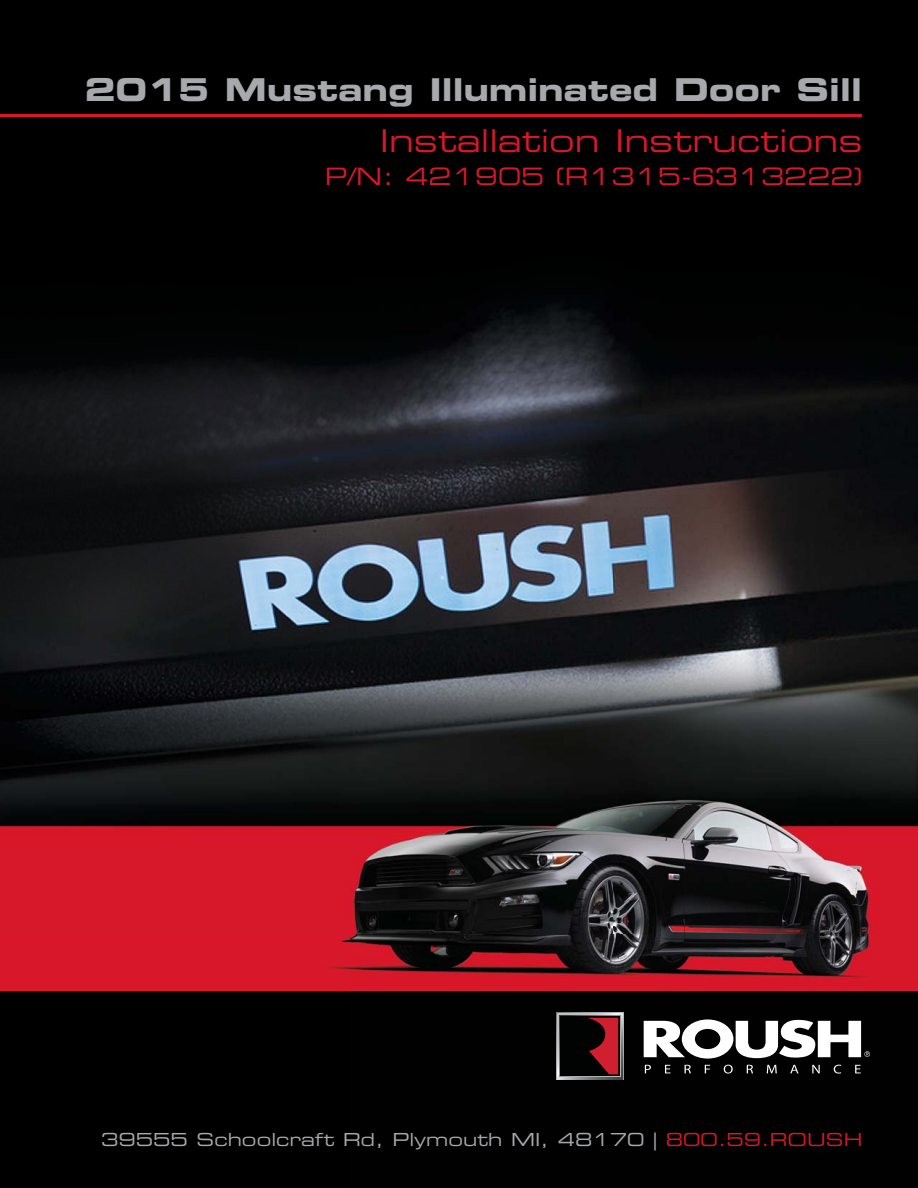
<style>
.page{position:relative;width:918px;height:1188px;background:#fff}
.page>*{position:absolute;margin:0;border:0;box-sizing:border-box;transform-origin:0 0}
.t1{font:31.5px "Eurostile LT Std Bold Ex 2";color:#a7a9ac}
.t2{font:31.5px "Eurostile LT Std Ex 2";color:#d71829}
.t3{font:24px "Eurostile LT Std Ex 2";color:#d71829}
.t4{font:18px "Eurostile LT Std Ex 2";color:#a7a9ac}
.s1{color:#d71829}
</style>
<div class="page">
<img style="left:0;top:0;width:918px;height:1188px">
<svg style="left:557px;top:1012px;width:67px;height:68px"></svg>
<svg style="left:557px;top:1013px;width:66px;height:66px"></svg>
<svg style="left:560px;top:1016px;width:61px;height:61px"></svg>
<div style="left:560px;top:1016px;width:60px;height:60px;background:#010202"></div>
<svg style="left:588px;top:1018px;width:30px;height:56px"></svg>
<svg style="left:644px;top:1019px;width:226px;height:40px"></svg>
<svg style="left:645px;top:1065px;width:6px;height:8px"></svg>
<svg style="left:665px;top:1065px;width:6px;height:8px"></svg>
<svg style="left:685px;top:1065px;width:6px;height:8px"></svg>
<svg style="left:705px;top:1065px;width:5px;height:8px"></svg>
<svg style="left:724px;top:1065px;width:9px;height:9px"></svg>
<svg style="left:747px;top:1065px;width:6px;height:8px"></svg>
<svg style="left:767px;top:1065px;width:10px;height:8px"></svg>
<svg style="left:790px;top:1065px;width:8px;height:8px"></svg>
<svg style="left:812px;top:1065px;width:8px;height:8px"></svg>
<svg style="left:834px;top:1065px;width:7px;height:9px"></svg>
<svg style="left:855px;top:1065px;width:6px;height:8px"></svg>
<hr style="left:0;top:114px;width:862px;height:3px;background:#d71829">
<h1 class="t1" style="left:85px;top:77px;width:779px">2015 Mustang Illuminated Door Sill</h1>
<h1 class="t2" style="left:380px;top:122px;width:484px">Installation Instructions</h1>
<h2 class="t3" style="left:325px;top:162px;width:539px">P/N: 421905 (R1315-6313222)</h2>
<p class="t4" style="left:101px;top:1129px;width:763px">39555 Schoolcraft Rd, Plymouth MI, 48170 | <span class="s1">800.59.ROUSH</span></p>
</div>
